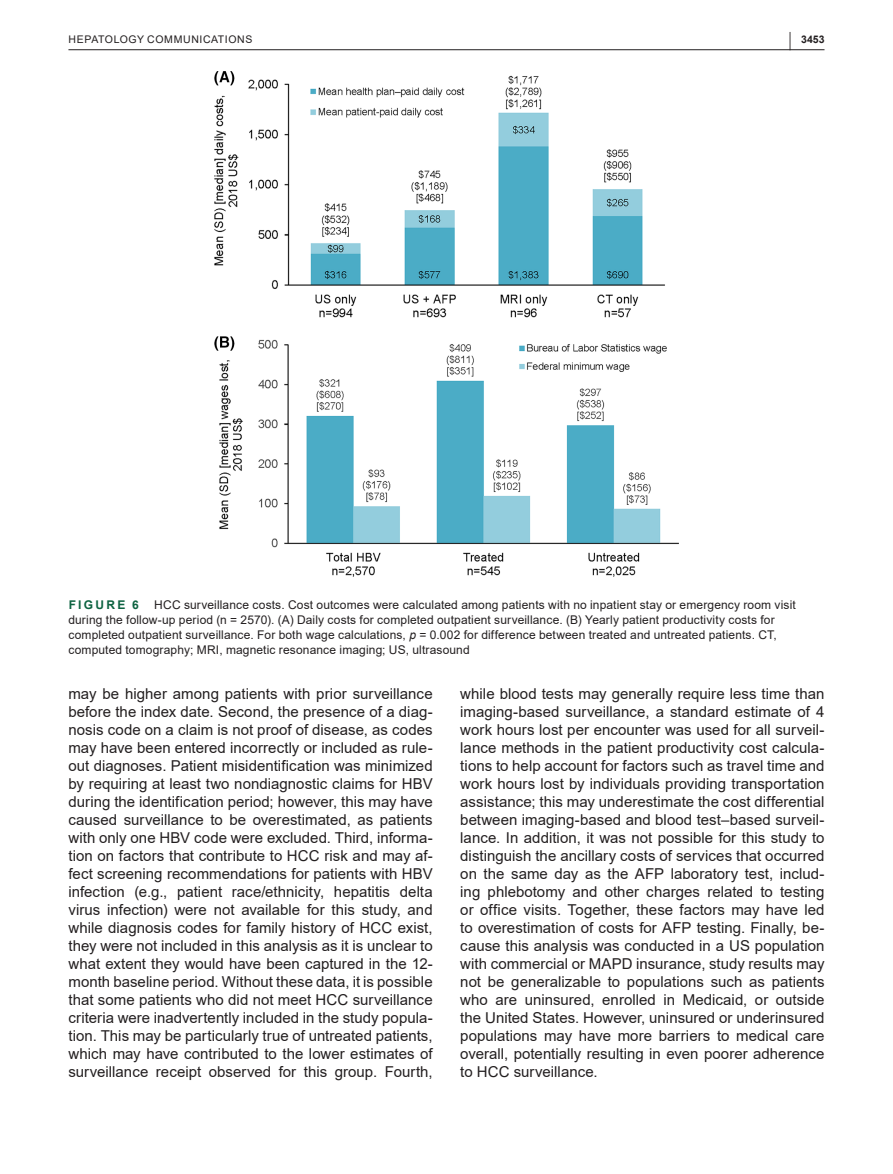
<style>
.page{position:relative;width:893px;height:1174px;background:#fff}
.page>*{position:absolute;margin:0;border:0;box-sizing:border-box;transform-origin:0 0}
.t1{font:700 19.5px "Arial";color:#231f20;scale:.38 1}
.t2{font:15px/18px "Arial";color:#231f20;text-align:justify}
.t3{font:12px/15px "Arial";letter-spacing:.01em;color:#231f20}
.t4{font:700 12px "Arial";letter-spacing:.19em;color:#0d6341}
.t5{font:10.5px "Arial";letter-spacing:.055em;color:#231f20}
.t6{font:700 10.5px "Arial";color:#231f20}
.s1{font-style:italic}
</style>
<div class="page">
<hr style="left:68px;top:49px;width:756px;height:1px;background:#231f20">
<img style="left:214px;top:71px;width:465px;height:506px">
<h1 class="t1" style="left:789px;top:25px;width:7px">|</h1>
<p class="t5" style="left:69px;top:32px;width:185px">HEPATOLOGY COMMUNICATIONS</p>
<p class="t6" style="left:801px;top:32px;width:25px">3453</p>
<p class="t3" style="left:68px;top:597px;width:729px;text-indent:86px">HCC surveillance costs. Cost outcomes were calculated among patients with no inpatient stay or emergency room visit during the follow-up period (n = 2570). (A) Daily costs for completed outpatient surveillance. (B) Yearly patient productivity costs for completed outpatient surveillance. For both wage calculations, <span class="s1">p</span> = 0.002 for difference between treated and untreated patients. CT, computed tomography; MRI, magnetic resonance imaging; US, ultrasound</p>
<p class="t4" style="left:69px;top:597px;width:72px">FIGURE 6</p>
<p class="t2" style="left:68px;top:685px;width:366px">may be higher among patients with prior surveillance before the index date. Second, the presence of a diag&shy;nosis code on a claim is not proof of disease, as codes may have been entered incorrectly or included as rule&shy;out diagnoses. Patient misidentification was minimized by requiring at least two nondiagnostic claims for HBV during the identification period; however, this may have caused surveillance to be overestimated, as patients with only one HBV code were excluded. Third, informa&shy;tion on factors that contribute to HCC risk and may af&shy;fect screening recommendations for patients with HBV infection (e.g., patient race/ethnicity, hepatitis delta virus infection) were not available for this study, and while diagnosis codes for family history of HCC exist, they were not included in this analysis as it is unclear to what extent they would have been captured in the 12- month baseline period. Without these data, it is possible that some patients who did not meet HCC surveillance criteria were inadvertently included in the study popula&shy;tion. This may be particularly true of untreated patients, which may have contributed to the lower estimates of surveillance receipt observed for this group. Fourth,</p>
<p class="t2" style="left:460px;top:685px;width:366px">while blood tests may generally require less time than imaging-based surveillance, a standard estimate of 4 work hours lost per encounter was used for all surveil&shy;lance methods in the patient productivity cost calcula&shy;tions to help account for factors such as travel time and work hours lost by individuals providing transportation assistance; this may underestimate the cost differential between imaging-based and blood test–based surveil&shy;lance. In addition, it was not possible for this study to distinguish the ancillary costs of services that occurred on the same day as the AFP laboratory test, includ&shy;ing phlebotomy and other charges related to testing or office visits. Together, these factors may have led to overestimation of costs for AFP testing. Finally, be&shy;cause this analysis was conducted in a US population with commercial or MAPD insurance, study results may not be generalizable to populations such as patients who are uninsured, enrolled in Medicaid, or outside the United States. However, uninsured or underinsured populations may have more barriers to medical care overall, potentially resulting in even poorer adherence to HCC surveillance.</p>
</div>
